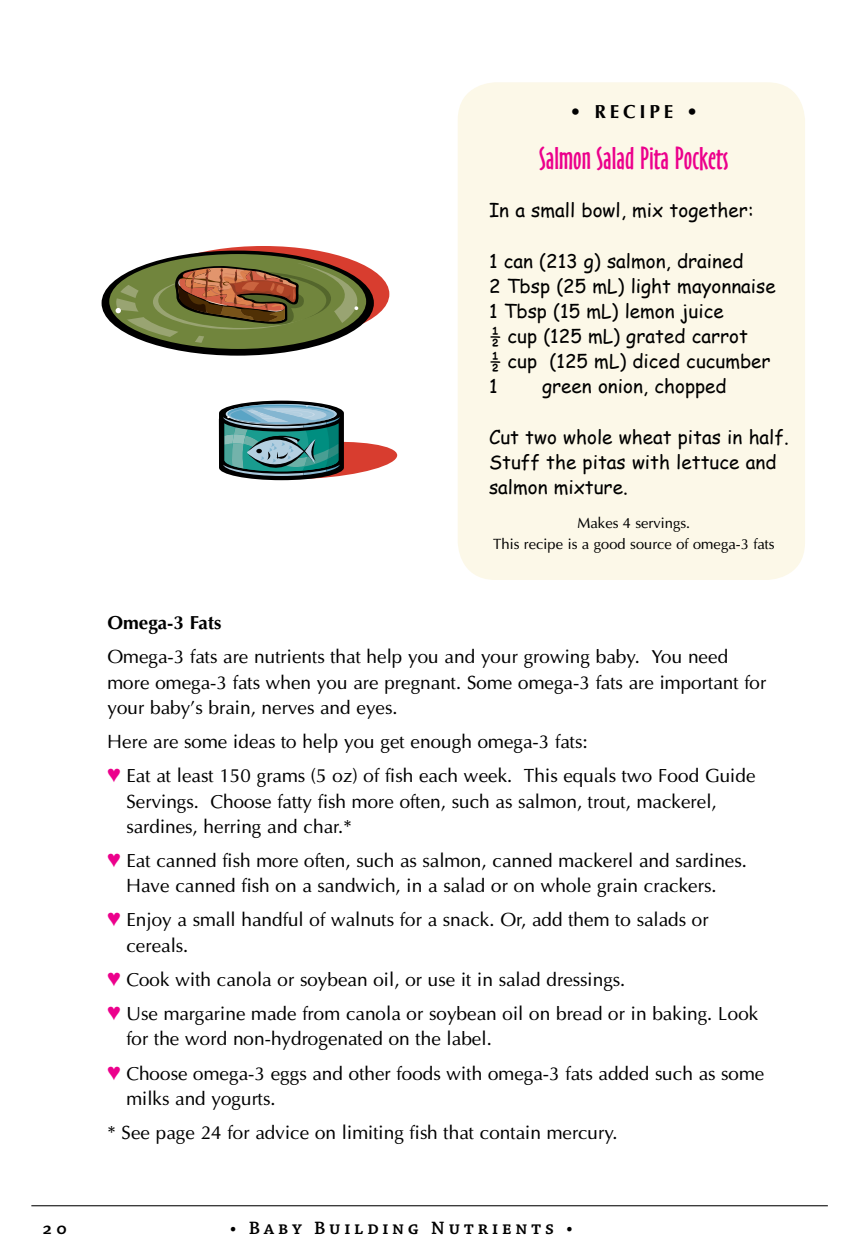
<style>
.page{position:relative;width:864px;height:1260px;background:#fff}
.page>*{position:absolute;margin:0;border:0;box-sizing:border-box;transform-origin:0 0}
.t1{font:29.4px "Oz Handicraft BT";color:#ec008c}
.t2{font:18.8px/25.2px "Optima";color:#000}
.t3{font:18.8px/25.2px "Comic Sans MS";color:#000}
.t4{font:600 18.8px "Chaparral Pro";letter-spacing:.2em;color:#000}
.t5{font:700 18.8px "Optima LT Std";color:#000}
.t6{font:14.6px/21px "Optima";color:#000;text-align:center}
.s1{color:#ec008c}
</style>
<div class="page">
<hr style="left:31px;top:1205px;width:797px;height:1px;background:#000">
<div style="left:458px;top:82px;width:347px;height:498px;background:#fcf8e8;border-radius:38px"></div>
<svg style="left:218px;top:401px;width:179px;height:80px"></svg>
<svg style="left:138px;top:246px;width:251px;height:96px"></svg>
<div style="left:102px;top:251px;width:272px;height:105px;background:#000;border-radius:50%"></div>
<div style="left:109px;top:254px;width:257px;height:95px;background:#71853d;border-radius:50%"></div>
<svg style="left:108px;top:263px;width:282px;height:81px"></svg>
<p class="t5" style="left:570px;top:101px;width:130px">• RECIPE •</p>
<h1 class="t1" style="left:539px;top:141px;width:191px">Salmon Salad Pita Pockets</h1>
<p class="t3" style="left:489px;top:197px;width:266px">In a small bowl, mix together:</p>
<p class="t3" style="left:489px;top:247px;width:288px">1 can (213 g) salmon, drained<br>2 Tbsp (25 mL) light mayonnaise<br>1 Tbsp (15 mL) lemon juice<br>½ cup (125 mL) grated carrot<br>½ cup (125 mL) diced cucumber<br>1</p>
<p class="t3" style="left:542px;top:373px;width:186px">green onion, chopped</p>
<p class="t3" style="left:489px;top:424px;width:301px">Cut two whole wheat pitas in half.<br>Stuff the pitas with lettuce and salmon mixture.</p>
<p class="t6" style="left:493px;top:512px;width:283px">Makes 4 servings.<br>This recipe is a good source of omega-3 fats</p>
<p class="t5" style="left:107px;top:612px;width:116px">Omega-3 Fats</p>
<p class="t2" style="left:107px;top:644px;width:660px">Omega-3 fats are nutrients that help you and your growing baby. You need more omega-3 fats when you are pregnant. Some omega-3 fats are important for your baby’s brain, nerves and eyes.</p>
<p class="t2" style="left:107px;top:725px;width:650px;line-height:34.2px">Here are some ideas to help you get enough omega-3 fats:<br><span class="s1">♥</span> Eat at least 150 grams (5 oz) of fish each week. This equals two Food Guide</p>
<p class="t2" style="left:126px;top:788px;width:592px">Servings. Choose fatty fish more often, such as salmon, trout, mackerel, sardines, herring and char.*</p>
<p class="t2" style="left:126px;top:848px;width:622px;text-indent:-19px"><span class="s1">♥</span> Eat canned fish more often, such as salmon, canned mackerel and sardines.<br>Have canned fish on a sandwich, in a salad or on whole grain crackers.</p>
<p class="t2" style="left:126px;top:907px;width:584px;text-indent:-19px"><span class="s1">♥</span> Enjoy a small handful of walnuts for a snack. Or, add them to salads or cereals.</p>
<p class="t2" style="left:107px;top:962px;width:652px;line-height:34.2px"><span class="s1">♥</span> Cook with canola or soybean oil, or use it in salad dressings.<br><span class="s1">♥</span> Use margarine made from canola or soybean oil on bread or in baking. Look</p>
<p class="t2" style="left:107px;top:1022px;width:658px;line-height:34.2px;text-indent:19px">for the word non-hydrogenated on the label.<br><span class="s1">♥</span> Choose omega-3 eggs and other foods with omega-3 fats added such as some</p>
<p class="t2" style="left:107px;top:1081px;width:512px;line-height:34.2px;text-indent:19px">milks and yogurts.<br>* See page 24 for advice on limiting fish that contain mercury.</p>
<p class="t4" style="left:42px;top:1217px;width:26px">20</p>
<p class="t4" style="left:230px;top:1217px;width:345px">• Baby Building Nutrients •</p>
</div>
